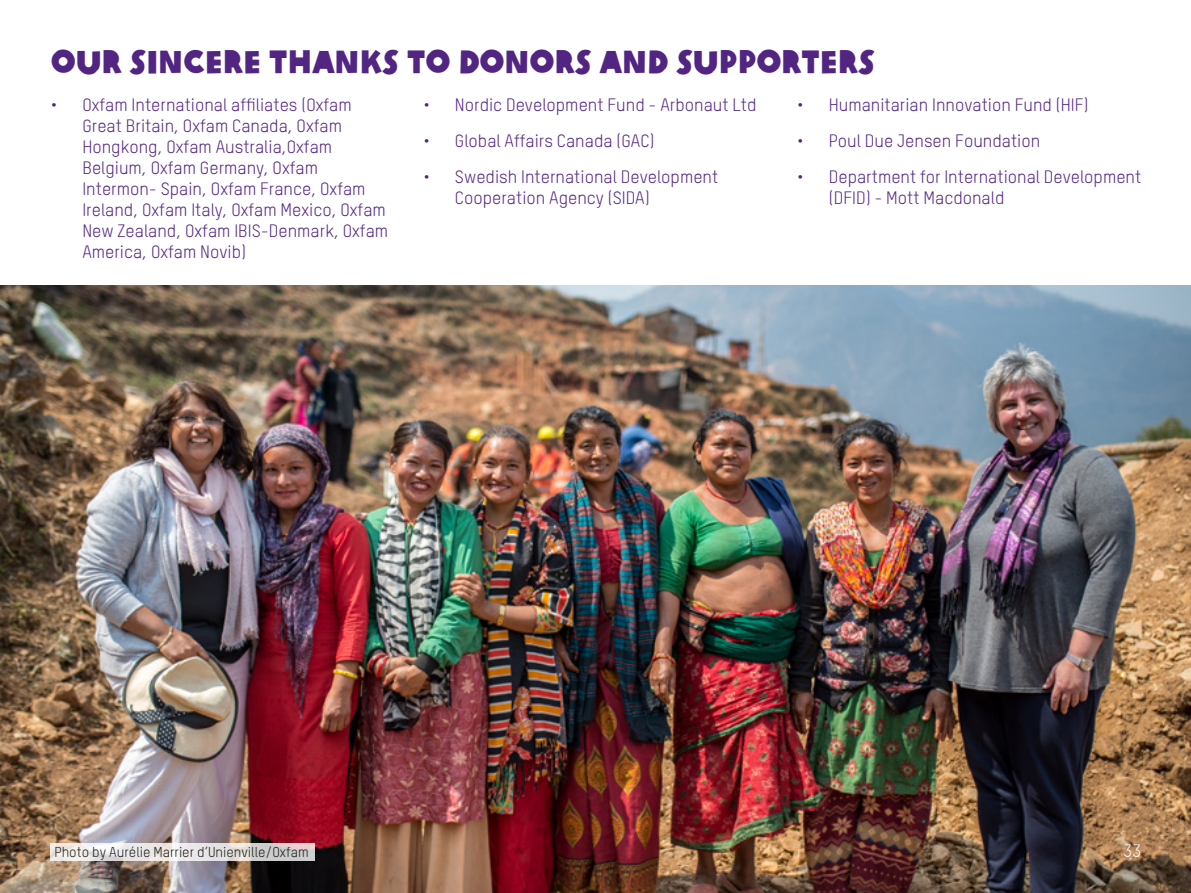
<style>
.page{position:relative;width:1191px;height:893px;background:#fff}
.page>*{position:absolute;margin:0;border:0;box-sizing:border-box;transform-origin:0 0}
.t1{font:31.5px "Oxfam Headline";color:#522583}
.t2{font:17.5px/21px "Oxfam TSTARPRO";color:#522583}
.t3{font:17.5px "Oxfam TSTARPRO";color:#fff}
.t4{font:14px "Oxfam TSTARPRO";color:#1d1d1b}
</style>
<div class="page">
<img style="left:0;top:285px;width:1191px;height:608px">
<svg style="left:50px;top:843px;width:265px;height:17px;background:#e6e1e1"></svg>
<h1 class="t1" style="left:51px;top:35px;width:825px">OUR SINCERE THANKS TO DONORS AND SUPPORTERS</h1>
<p class="t2" style="left:82px;top:93px;width:307px;text-indent:-32px">• Oxfam International affiliates (Oxfam Great Britain, Oxfam Canada, Oxfam Hongkong, Oxfam Australia,Oxfam Belgium, Oxfam Germany, Oxfam Intermon- Spain, Oxfam France, Oxfam Ireland, Oxfam Italy, Oxfam Mexico, Oxfam New Zealand, Oxfam IBIS-Denmark, Oxfam America, Oxfam Novib)</p>
<p class="t2" style="left:423px;top:93px;width:334px">• Nordic Development Fund - Arbonaut Ltd</p>
<p class="t2" style="left:797px;top:93px;width:293px">• Humanitarian Innovation Fund (HIF)</p>
<p class="t2" style="left:797px;top:129px;width:244px">• Poul Due Jensen Foundation</p>
<p class="t2" style="left:828px;top:165px;width:314px;text-indent:-32px">• Department for International Development (DFID) - Mott Macdonald</p>
<p class="t2" style="left:423px;top:129px;width:232px">• Global Affairs Canada (GAC)</p>
<p class="t2" style="left:455px;top:165px;width:265px;text-indent:-31px">• Swedish International Development<br>Cooperation Agency (SIDA)</p>
<p class="t4" style="left:54px;top:842px;width:256px">Photo by Aurélie Marrier d’Unienville/Oxfam</p>
<p class="t3" style="left:1123px;top:838px;width:20px">33</p>
</div>
